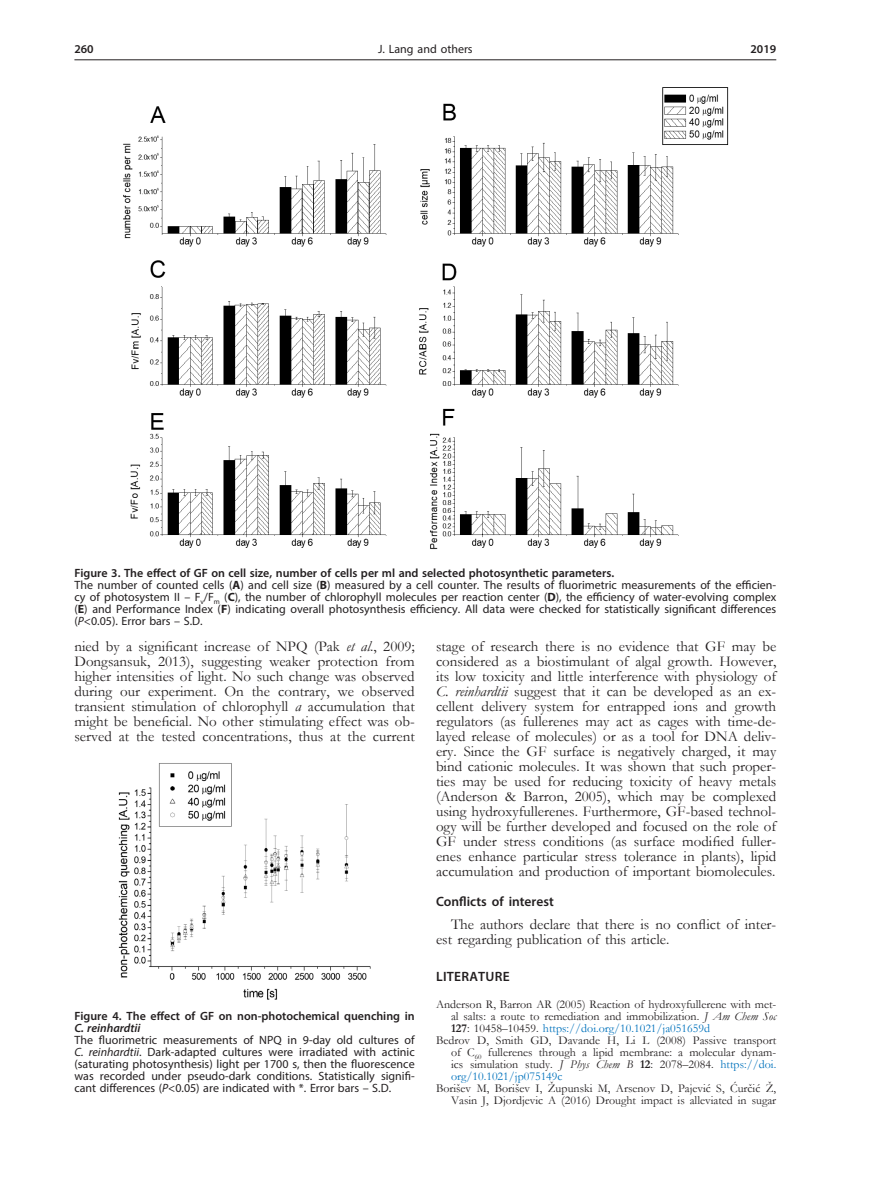
<style>
.page{position:relative;width:872px;height:1191px;background:#fff}
.page>*{position:absolute;margin:0;border:0;box-sizing:border-box;transform-origin:0 0}
.Body_tekst{font:15px/15px "Garamond";color:#231f20;text-align:justify}
.Tytul_2{font:600 13.5px "Myriad Pro";color:#231f20}
.Tytul_1{font:600 13.5px "Myriad Pro";letter-spacing:.02em;color:#231f20}
.Figure_1{font:12px/12px "Myriad Pro";color:#231f20;text-align:justify}
.Ref{font:12px/12px "Garamond";color:#231f20;text-align:justify}
.Figure{font:600 12px/12px "Myriad Pro";color:#231f20}
.s1{font-weight:700}
.s2{font-style:italic}
.s3{color:#0072bc}
</style>
<div class="page">
<hr style="left:74px;top:59px;width:702px;height:1px;background:#231f20">
<img style="left:123px;top:87px;width:606px;height:462px">
<img style="left:118px;top:763px;width:253px;height:237px">
<p class="Figure" style="left:74px;top:43px;width:21px">260</p>
<p class="Figure_1" style="left:378px;top:43px;width:96px">J. Lang and others</p>
<p class="Figure" style="left:750px;top:43px;width:27px">2019</p>
<p class="Figure" style="left:74px;top:567px;width:541px">Figure 3. The effect of GF on cell size, number of cells per ml and selected photosynthetic parameters.</p>
<p class="Figure_1" style="left:74px;top:579px;width:703px">The number of counted cells (<span class="s1">A</span>) and cell size (<span class="s1">B</span>) measured by a cell counter. The results of fluorimetric measurements of the efficien&shy;cy of photosystem II – F<sub>v</sub>/F<sub>m</sub> (<span class="s1">C</span>), the number of chlorophyll molecules per reaction center (<span class="s1">D</span>), the efficiency of water-evolving complex (<span class="s1">E</span>) and Performance Index (<span class="s1">F</span>) indicating overall photosynthesis efficiency. All data were checked for statistically significant differences (<span class="s2">P</span>&lt;0.05). Error bars – S.D.</p>
<p class="Body_tekst" style="left:74px;top:638px;width:342px">nied by a significant increase of NPQ (Pak <span class="s2">et al</span>., 2009; Dongsansuk, 2013), suggesting weaker protection from higher intensities of light. No such change was observed during our experiment. On the contrary, we observed transient stimulation of chlorophyll <span class="s2">a</span> accumulation that might be beneficial. No other stimulating effect was ob&shy;served at the tested concentrations, thus at the current</p>
<p class="Body_tekst" style="left:436px;top:638px;width:342px">stage of research there is no evidence that GF may be considered as a biostimulant of algal growth. However, its low toxicity and little interference with physiology of <span class="s2">C. reinhardtii</span> suggest that it can be developed as an ex&shy;cellent delivery system for entrapped ions and growth regulators (as fullerenes may act as cages with time-de&shy;layed release of molecules) or as a tool for DNA deliv&shy;ery. Since the GF surface is negatively charged, it may bind cationic molecules. It was shown that such proper&shy;ties may be used for reducing toxicity of heavy metals (Anderson &amp; Barron, 2005), which may be complexed using hydroxyfullerenes. Furthermore, GF-based technol&shy;ogy will be further developed and focused on the role of GF under stress conditions (as surface modified fuller&shy;enes enhance particular stress tolerance in plants), lipid accumulation and production of important biomolecules.</p>
<p class="Tytul_2" style="left:436px;top:893px;width:119px">Conflicts of interest</p>
<p class="Body_tekst" style="left:436px;top:916px;width:342px;text-indent:15px">The authors declare that there is no conflict of inter&shy;est regarding publication of this article.</p>
<p class="Tytul_1" style="left:436px;top:968px;width:75px">LITERATURE</p>
<p class="Ref" style="left:451px;top:998px;width:327px;text-indent:-15px">Anderson R, Barron AR (2005) Reaction of hydroxyfullerene with met&shy;al salts: a route to remediation and immobilization. <span class="s2">J Am Chem Soc </span><span class="s1">127</span>: 10458–10459. <span class="s3">https://doi.org/10.1021/ja051659d</span></p>
<p class="Ref" style="left:451px;top:1034px;width:327px;text-indent:-15px">Bedrov D, Smith GD, Davande H, Li L (2008) Passive transport of C<sub>60</sub> fullerenes through a lipid membrane: a molecular dynam&shy;ics simulation study. <span class="s2">J Phys Chem B</span> <span class="s1">12</span>: 2078–2084. <span class="s3">https://doi. org/10.1021/jp075149c</span></p>
<p class="Ref" style="left:436px;top:1082px;width:342px;text-align:right">Borišev M, Borišev I, Župunski M, Arsenov D, Pajević S, Ćurčić Ž,<br>Vasin J, Djordjevic A (2016) Drought impact is alleviated in sugar</p>
<p class="Figure" style="left:74px;top:1009px;width:342px">Figure 4. The effect of GF on non-photochemical quenching in<br><span class="s2">C. reinhardtii</span></p>
<p class="Figure_1" style="left:74px;top:1033px;width:342px">The fluorimetric measurements of NPQ in 9-day old cultures of <span class="s2">C. reinhardtii</span>. Dark-adapted cultures were irradiated with actinic (saturating photosynthesis) light per 1700 s, then the fluorescence was recorded under pseudo-dark conditions. Statistically signifi&shy;cant differences (<span class="s2">P</span>&lt;0.05) are indicated with *. Error bars – S.D.</p>
</div>
